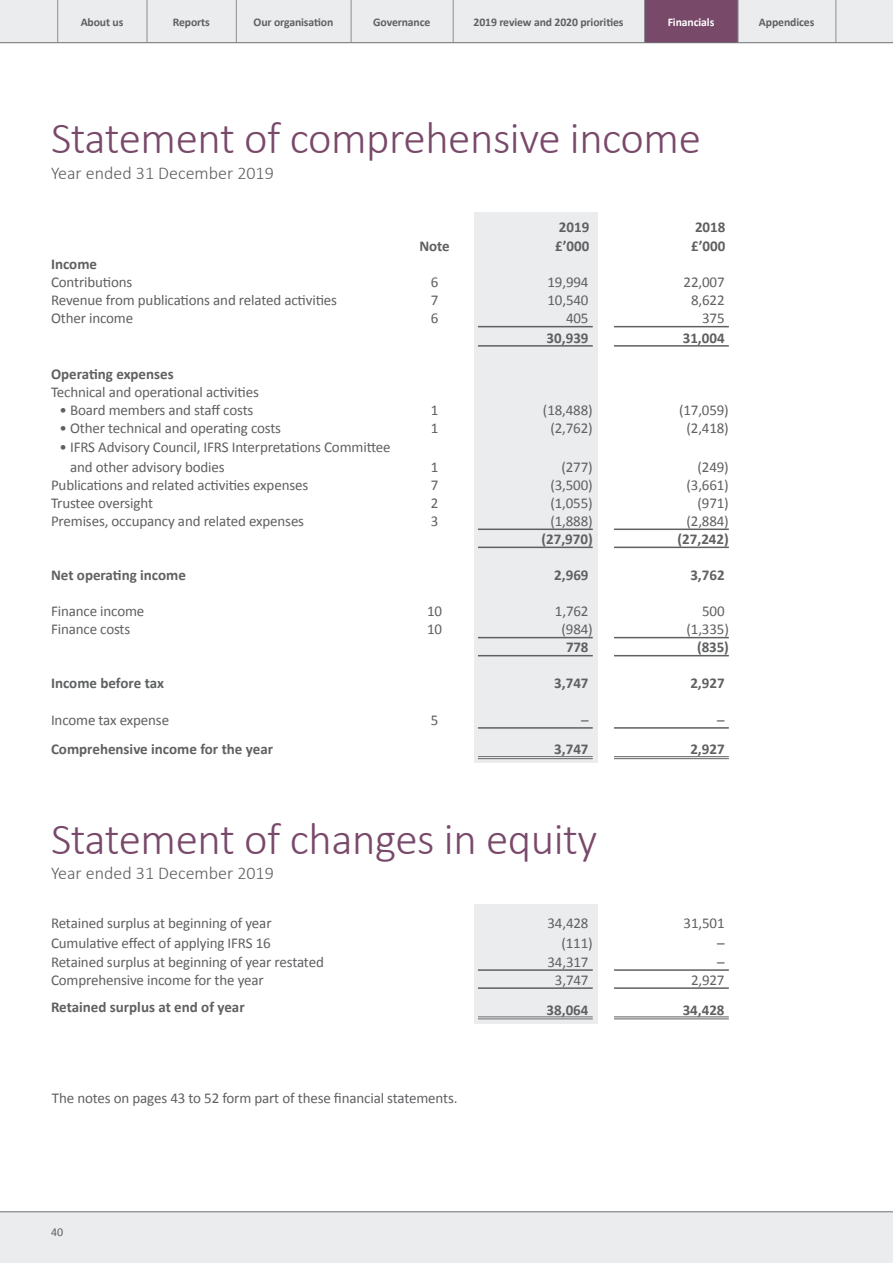
<style>
.page{position:relative;width:893px;height:1263px;background:#fff}
.page>*{position:absolute;margin:0;border:0;box-sizing:border-box;transform-origin:0 0}
.t1{font:300 45px "Calibri";letter-spacing:-.01em;color:#79496a}
.t2{font:300 18px "Calibri";color:#5f6062}
.t3{font:15px/19.5px "Calibri";letter-spacing:-.01em;color:#5f6062}
.t4{font:700 15px/19.5px "Calibri";color:#5f6062}
.t5{font:12px "Calibri";color:#5f6062}
.t6{font:700 11.7px "Calibri";letter-spacing:-.01em;color:#5f6062}
.t7{font:700 11.7px "Calibri";letter-spacing:-.01em;color:#fff}
</style>
<div class="page">
<div style="left:0;top:0;width:893px;height:43px;background:#ebeced"></div>
<div style="left:644px;top:0;width:94px;height:43px;background:#79496a"></div>
<div style="left:0;top:1212px;width:893px;height:51px;background:#ebeced"></div>
<hr style="left:0;top:1211px;width:893px;height:1px;background:#6e7072">
<hr style="left:0;top:42px;width:893px;height:1px;background:#6e7072">
<hr style="left:236px;top:0;width:1px;height:43px;background:#8b8e90">
<hr style="left:351px;top:0;width:1px;height:43px;background:#8b8e90">
<hr style="left:453px;top:0;width:1px;height:43px;background:#8b8e90">
<hr style="left:644px;top:0;width:1px;height:43px;background:#8b8e90">
<hr style="left:147px;top:0;width:1px;height:43px;background:#8b8e90">
<hr style="left:57px;top:0;width:1px;height:43px;background:#8b8e90">
<hr style="left:738px;top:0;width:1px;height:43px;background:#8b8e90">
<hr style="left:836px;top:0;width:1px;height:43px;background:#8b8e90">
<div style="left:474px;top:213px;width:123px;height:550px;background:#ebeced"></div>
<div style="left:474px;top:904px;width:123px;height:119px;background:#ebeced"></div>
<hr style="left:478px;top:756px;width:115px;height:3px;background:#fff">
<hr style="left:478px;top:1016px;width:115px;height:3px;background:#fff">
<hr style="left:478px;top:969px;width:115px;height:2px;background:#5f6062">
<hr style="left:614px;top:969px;width:115px;height:2px;background:#5f6062">
<hr style="left:478px;top:326px;width:115px;height:1px;background:#5f6062">
<hr style="left:614px;top:326px;width:115px;height:1px;background:#5f6062">
<hr style="left:478px;top:345px;width:115px;height:2px;background:#5f6062">
<hr style="left:614px;top:345px;width:115px;height:2px;background:#5f6062">
<hr style="left:478px;top:528px;width:115px;height:2px;background:#5f6062">
<hr style="left:614px;top:528px;width:115px;height:2px;background:#5f6062">
<hr style="left:478px;top:547px;width:115px;height:1px;background:#5f6062">
<hr style="left:614px;top:547px;width:115px;height:1px;background:#5f6062">
<hr style="left:478px;top:637px;width:115px;height:1px;background:#5f6062">
<hr style="left:614px;top:637px;width:115px;height:1px;background:#5f6062">
<hr style="left:478px;top:655px;width:115px;height:1px;background:#5f6062">
<hr style="left:614px;top:655px;width:115px;height:1px;background:#5f6062">
<hr style="left:478px;top:727px;width:115px;height:2px;background:#5f6062">
<hr style="left:614px;top:727px;width:115px;height:2px;background:#5f6062">
<hr style="left:478px;top:756px;width:115px;height:1px;background:#5f6062">
<hr style="left:478px;top:758px;width:115px;height:1px;background:#5f6062">
<hr style="left:614px;top:756px;width:115px;height:1px;background:#5f6062">
<hr style="left:614px;top:758px;width:115px;height:1px;background:#5f6062">
<hr style="left:478px;top:987px;width:115px;height:2px;background:#5f6062">
<hr style="left:478px;top:1016px;width:115px;height:1px;background:#5f6062">
<hr style="left:478px;top:1018px;width:115px;height:1px;background:#5f6062">
<hr style="left:614px;top:987px;width:115px;height:2px;background:#5f6062">
<hr style="left:614px;top:1016px;width:115px;height:1px;background:#5f6062">
<hr style="left:614px;top:1018px;width:115px;height:1px;background:#5f6062">
<p class="t6" style="left:81px;top:15px;width:44px">About us</p>
<p class="t6" style="left:173px;top:15px;width:39px">Reports</p>
<p class="t6" style="left:254px;top:15px;width:81px">Our organisation</p>
<p class="t6" style="left:373px;top:15px;width:59px">Governance</p>
<p class="t6" style="left:474px;top:15px;width:151px">2019 review and 2020 priorities</p>
<p class="t7" style="left:668px;top:15px;width:48px">Financials</p>
<p class="t6" style="left:759px;top:15px;width:57px">Appendices</p>
<h1 class="t1" style="left:51px;top:110px;width:651px">Statement of comprehensive income</h1>
<p class="t2" style="left:51px;top:162px;width:224px">Year ended 31 December 2019</p>
<p class="t4" style="left:419px;top:236px;width:32px">Note</p>
<p class="t4" style="left:555px;top:216px;width:36px">2019 £’000</p>
<p class="t4" style="left:691px;top:216px;width:36px">2018 £’000</p>
<p class="t4" style="left:51px;top:254px;width:48px">Income</p>
<p class="t3" style="left:51px;top:272px;width:83px">Contributions</p>
<p class="t3" style="left:431px;top:272px;width:9px">6</p>
<p class="t3" style="left:547px;top:272px;width:43px">19,994</p>
<p class="t3" style="left:684px;top:272px;width:43px">22,007</p>
<p class="t3" style="left:51px;top:290px;width:288px">Revenue from publications and related activities</p>
<p class="t3" style="left:431px;top:290px;width:9px">7</p>
<p class="t3" style="left:547px;top:290px;width:43px">10,540</p>
<p class="t3" style="left:691px;top:290px;width:35px">8,622</p>
<p class="t3" style="left:51px;top:308px;width:84px">Other income</p>
<p class="t3" style="left:431px;top:308px;width:9px">6</p>
<p class="t3" style="left:566px;top:308px;width:24px">405</p>
<p class="t3" style="left:702px;top:308px;width:24px">375</p>
<p class="t4" style="left:547px;top:327px;width:43px">30,939</p>
<p class="t4" style="left:683px;top:327px;width:43px">31,004</p>
<p class="t4" style="left:51px;top:363px;width:124px">Operating expenses</p>
<p class="t3" style="left:51px;top:381px;width:209px">Technical and operational activities</p>
<p class="t3" style="left:60px;top:399px;width:195px">• Board members and staff costs</p>
<p class="t3" style="left:431px;top:399px;width:9px">1</p>
<p class="t3" style="left:543px;top:399px;width:51px">(18,488)</p>
<p class="t3" style="left:679px;top:399px;width:51px">(17,059)</p>
<p class="t3" style="left:60px;top:417px;width:223px">• Other technical and operating costs</p>
<p class="t3" style="left:431px;top:417px;width:9px">1</p>
<p class="t3" style="left:550px;top:417px;width:44px">(2,762)</p>
<p class="t3" style="left:686px;top:417px;width:44px">(2,418)</p>
<p class="t3" style="left:70px;top:437px;width:322px;text-indent:-11px">• IFRS Advisory Council, IFRS Interpretations Committee and other advisory bodies</p>
<p class="t3" style="left:431px;top:456px;width:9px">1</p>
<p class="t3" style="left:561px;top:456px;width:33px">(277)</p>
<p class="t3" style="left:697px;top:456px;width:33px">(249)</p>
<p class="t3" style="left:51px;top:474px;width:259px">Publications and related activities expenses</p>
<p class="t3" style="left:431px;top:474px;width:9px">7</p>
<p class="t3" style="left:550px;top:474px;width:44px">(3,500)</p>
<p class="t3" style="left:686px;top:474px;width:44px">(3,661)</p>
<p class="t3" style="left:51px;top:492px;width:104px">Trustee oversight</p>
<p class="t3" style="left:431px;top:492px;width:9px">2</p>
<p class="t3" style="left:550px;top:492px;width:44px">(1,055)</p>
<p class="t3" style="left:697px;top:492px;width:33px">(971)</p>
<p class="t3" style="left:51px;top:510px;width:255px">Premises, occupancy and related expenses</p>
<p class="t3" style="left:431px;top:510px;width:9px">3</p>
<p class="t3" style="left:550px;top:510px;width:44px">(1,888)</p>
<p class="t3" style="left:686px;top:510px;width:44px">(2,884)</p>
<p class="t4" style="left:541px;top:529px;width:53px">(27,970)</p>
<p class="t4" style="left:678px;top:529px;width:53px">(27,242)</p>
<p class="t4" style="left:51px;top:565px;width:136px">Net operating income</p>
<p class="t4" style="left:554px;top:565px;width:36px">2,969</p>
<p class="t4" style="left:690px;top:565px;width:36px">3,762</p>
<p class="t3" style="left:51px;top:601px;width:95px">Finance income</p>
<p class="t3" style="left:427px;top:601px;width:17px">10</p>
<p class="t3" style="left:555px;top:601px;width:35px">1,762</p>
<p class="t3" style="left:702px;top:601px;width:24px">500</p>
<p class="t3" style="left:51px;top:619px;width:81px">Finance costs</p>
<p class="t3" style="left:427px;top:619px;width:17px">10</p>
<p class="t3" style="left:561px;top:619px;width:33px">(984)</p>
<p class="t3" style="left:686px;top:619px;width:44px">(1,335)</p>
<p class="t4" style="left:566px;top:637px;width:24px">778</p>
<p class="t4" style="left:697px;top:637px;width:33px">(835)</p>
<p class="t4" style="left:51px;top:673px;width:114px">Income before tax</p>
<p class="t4" style="left:554px;top:673px;width:36px">3,747</p>
<p class="t4" style="left:690px;top:673px;width:36px">2,927</p>
<p class="t3" style="left:51px;top:709px;width:120px">Income tax expense</p>
<p class="t3" style="left:431px;top:709px;width:9px">5</p>
<p class="t3" style="left:581px;top:709px;width:9px">–</p>
<p class="t3" style="left:717px;top:709px;width:9px">–</p>
<p class="t4" style="left:51px;top:739px;width:224px">Comprehensive income for the year</p>
<p class="t4" style="left:554px;top:739px;width:36px">3,747</p>
<p class="t4" style="left:690px;top:739px;width:36px">2,927</p>
<h1 class="t1" style="left:51px;top:811px;width:548px">Statement of changes in equity</h1>
<p class="t2" style="left:51px;top:862px;width:224px">Year ended 31 December 2019</p>
<p class="t3" style="left:51px;top:913px;width:222px">Retained surplus at beginning of year</p>
<p class="t3" style="left:547px;top:913px;width:43px">34,428</p>
<p class="t3" style="left:684px;top:913px;width:43px">31,501</p>
<p class="t3" style="left:51px;top:932px;width:221px">Cumulative effect of applying IFRS 16</p>
<p class="t3" style="left:561px;top:932px;width:33px">(111)</p>
<p class="t3" style="left:717px;top:932px;width:9px">–</p>
<p class="t3" style="left:51px;top:951px;width:274px">Retained surplus at beginning of year restated</p>
<p class="t3" style="left:547px;top:951px;width:43px">34,317</p>
<p class="t3" style="left:717px;top:951px;width:9px">–</p>
<p class="t3" style="left:51px;top:969px;width:214px">Comprehensive income for the year</p>
<p class="t3" style="left:555px;top:969px;width:35px">3,747</p>
<p class="t3" style="left:691px;top:969px;width:35px">2,927</p>
<p class="t4" style="left:51px;top:996px;width:195px">Retained surplus at end of year</p>
<p class="t4" style="left:547px;top:999px;width:43px">38,064</p>
<p class="t4" style="left:683px;top:999px;width:43px">34,428</p>
<p class="t3" style="left:52px;top:1087px;width:407px">The notes on pages 43 to 52 form part of these financial statements.</p>
<p class="t5" style="left:51px;top:1224px;width:14px">40</p>
</div>
